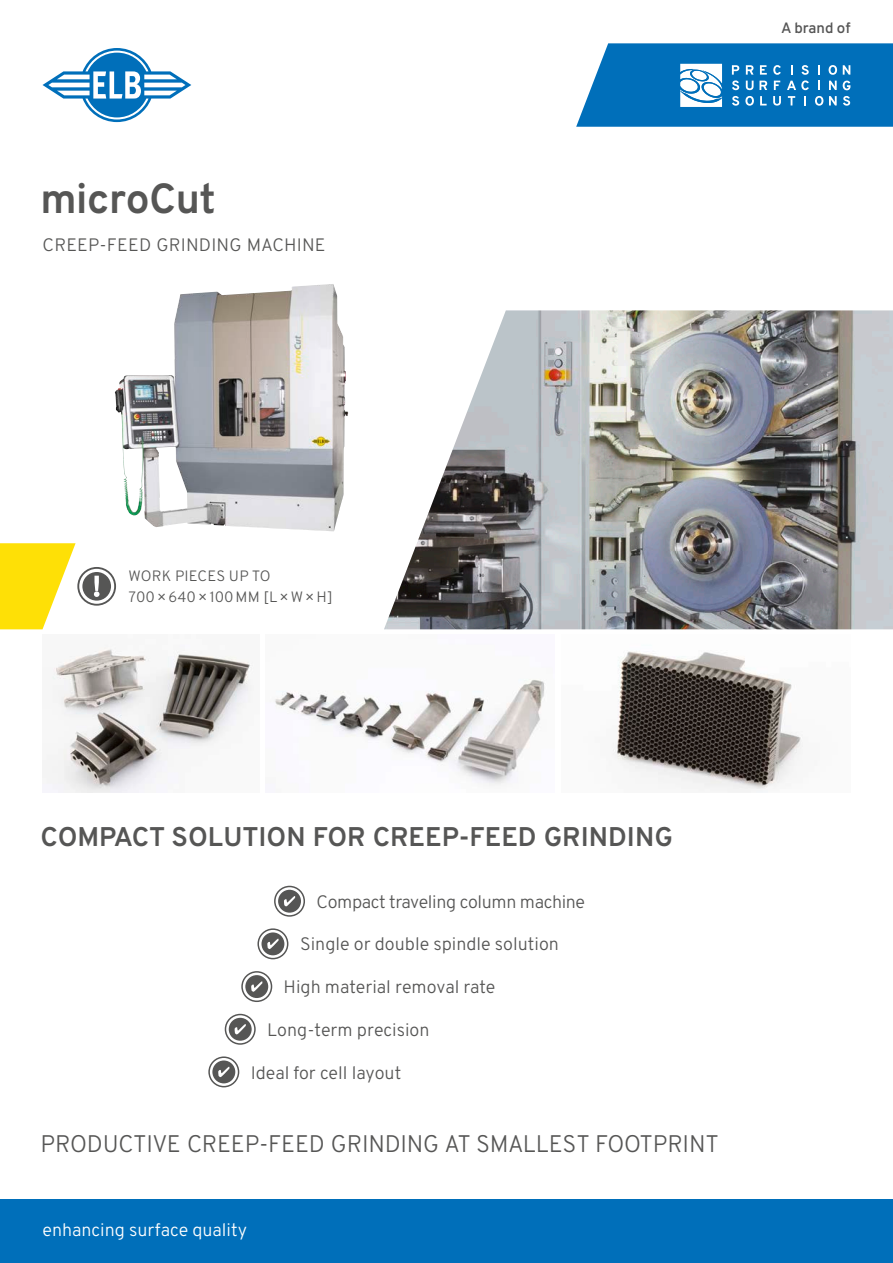
<style>
.page{position:relative;width:893px;height:1263px;background:#fff}
.page>*{position:absolute;margin:0;border:0;box-sizing:border-box;transform-origin:0 0}
.t1{font:700 42px "Overpass";letter-spacing:-.01em;color:#565655}
.t2{font:700 27px "Overpass";color:#565655}
.t3{font:300 24px "Overpass";letter-spacing:-.01em;color:#565655}
.t4{font:300 18px "Overpass";color:#565655}
.t5{font:300 18px "Overpass";letter-spacing:-.02em;color:#565655}
.t6{font:300 18px "Overpass";color:#fff}
.t7{font:300 15px/21px "Overpass";letter-spacing:.005em;color:#565655}
.t8{font:600 15px "Overpass";color:#555}
</style>
<div class="page">
<div style="left:0;top:1199px;width:893px;height:64px;background:#006fba"></div>
<svg style="left:576px;top:43px;width:317px;height:84px"></svg>
<svg style="left:43px;top:48px;width:148px;height:74px"></svg>
<img style="left:275px;top:679px;width:270px;height:107px">
<svg style="left:0;top:543px;width:76px;height:86px"></svg>
<svg style="left:77px;top:567px;width:39px;height:39px"></svg>
<svg style="left:81px;top:570px;width:32px;height:32px"></svg>
<div style="left:79px;top:569px;width:35px;height:35px;border:3px solid #fff;border-radius:50%"></div>
<svg style="left:94px;top:576px;width:6px;height:21px"></svg>
<img style="left:384px;top:310px;width:509px;height:319px">
<img style="left:114px;top:287px;width:234px;height:244px">
<img style="left:43px;top:647px;width:210px;height:145px">
<img style="left:612px;top:651px;width:191px;height:141px">
<svg style="left:274px;top:886px;width:31px;height:31px"></svg>
<div style="left:277px;top:888px;width:25px;height:26px;background:#565655;border-radius:50%"></div>
<div style="left:276px;top:887px;width:28px;height:28px;border:3px solid #fff;border-radius:50%"></div>
<svg style="left:284px;top:896px;width:11px;height:10px"></svg>
<svg style="left:225px;top:1014px;width:31px;height:31px"></svg>
<svg style="left:227px;top:1016px;width:26px;height:26px"></svg>
<div style="left:226px;top:1015px;width:28px;height:28px;border:3px solid #fff;border-radius:50%"></div>
<svg style="left:235px;top:1024px;width:11px;height:10px"></svg>
<svg style="left:257px;top:928px;width:31px;height:31px"></svg>
<div style="left:260px;top:931px;width:26px;height:25px;background:#565655;border-radius:50%"></div>
<div style="left:259px;top:930px;width:28px;height:28px;border:3px solid #fff;border-radius:50%"></div>
<svg style="left:267px;top:939px;width:12px;height:10px"></svg>
<svg style="left:241px;top:971px;width:31px;height:31px"></svg>
<div style="left:244px;top:974px;width:25px;height:25px;background:#565655;border-radius:50%"></div>
<div style="left:243px;top:972px;width:28px;height:28px;border:3px solid #fff;border-radius:50%"></div>
<svg style="left:251px;top:981px;width:11px;height:11px"></svg>
<svg style="left:208px;top:1056px;width:31px;height:31px"></svg>
<svg style="left:211px;top:1059px;width:26px;height:26px"></svg>
<div style="left:210px;top:1058px;width:28px;height:28px;border:3px solid #fff;border-radius:50%"></div>
<svg style="left:218px;top:1067px;width:11px;height:10px"></svg>
<h1 class="t1" style="left:40px;top:172px;width:177px">microCut</h1>
<p class="t4" style="left:43px;top:234px;width:285px">CREEP-FEED GRINDING MACHINE</p>
<p class="t8" style="left:781px;top:18px;width:71px">A brand of</p>
<p class="t7" style="left:128px;top:566px;width:206px">WORK PIECES UP TO<br>700×640×100MM [L×W×H]</p>
<h2 class="t2" style="left:41px;top:820px;width:634px">COMPACT SOLUTION FOR CREEP-FEED GRINDING</h2>
<p class="t5" style="left:316px;top:890px;width:270px">Compact traveling column machine</p>
<p class="t4" style="left:300px;top:933px;width:260px">Single or double spindle solution</p>
<p class="t4" style="left:284px;top:976px;width:213px">High material removal rate</p>
<p class="t4" style="left:267px;top:1019px;width:164px">Long-term precision</p>
<p class="t4" style="left:251px;top:1062px;width:152px">Ideal for cell layout</p>
<h3 class="t3" style="left:41px;top:1129px;width:680px">PRODUCTIVE CREEP-FEED GRINDING AT SMALLEST FOOTPRINT</h3>
<p class="t6" style="left:43px;top:1219px;width:206px">enhancing surface quality</p>
</div>
